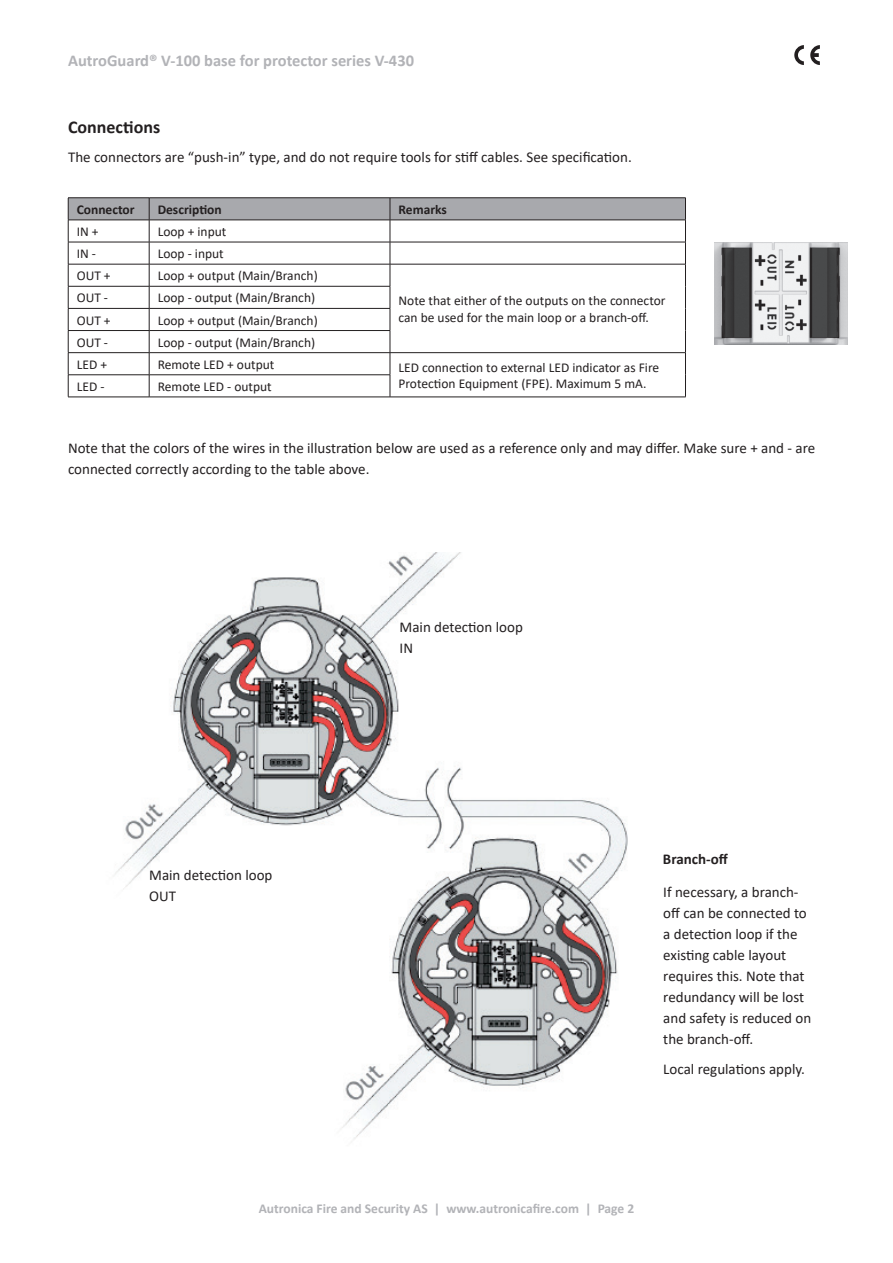
<style>
.page{position:relative;width:893px;height:1263px;background:#fff}
.page>*{position:absolute;margin:0;border:0;box-sizing:border-box;transform-origin:0 0}
.t1{font:700 18px "Calibri";color:#231f20}
.t2{font:700 16.5px "Calibri";color:#b2b3b7}
.t3{font:15px/21px "Calibri";color:#231f20}
.t4{font:700 15px "Calibri";color:#231f20}
.t5{font:13.5px/16.2px "Calibri";color:#231f20}
.t6{font:700 13.5px "Calibri";color:#b2b3b7}
.t7{font:700 13.5px "Calibri";color:#231f20}
</style>
<div class="page">
<svg style="left:810px;top:45px;width:10px;height:20px"></svg>
<svg style="left:794px;top:45px;width:10px;height:20px"></svg>
<hr style="left:68px;top:197px;width:81px;height:1px;background:#231f20">
<hr style="left:149px;top:197px;width:241px;height:1px;background:#231f20">
<hr style="left:390px;top:197px;width:296px;height:1px;background:#231f20">
<svg style="left:68px;top:198px;width:618px;height:199px"></svg>
<hr style="left:68px;top:397px;width:81px;height:1px;background:#231f20">
<hr style="left:149px;top:397px;width:241px;height:1px;background:#231f20">
<hr style="left:390px;top:397px;width:296px;height:1px;background:#231f20">
<img style="left:115px;top:553px;width:513px;height:586px">
<img style="left:714px;top:242px;width:134px;height:102px">
<p class="t2" style="left:68px;top:48px;width:348px">AutroGuard® V-100 base for protector series V-430</p>
<p class="t1" style="left:68px;top:114px;width:94px">Connections</p>
<p class="t3" style="left:68px;top:146px;width:565px">The connectors are “push-in” type, and do not require tools for stiff cables. See specification.</p>
<p class="t7" style="left:77px;top:200px;width:59px">Connector</p>
<p class="t7" style="left:158px;top:200px;width:66px">Description</p>
<p class="t7" style="left:398px;top:200px;width:50px">Remarks</p>
<p class="t5" style="left:77px;top:223px;width:23px">IN +</p>
<p class="t5" style="left:158px;top:223px;width:70px">Loop + input</p>
<p class="t5" style="left:77px;top:245px;width:21px">IN -</p>
<p class="t5" style="left:158px;top:245px;width:68px">Loop - input</p>
<p class="t5" style="left:77px;top:267px;width:35px">OUT +</p>
<p class="t5" style="left:158px;top:267px;width:162px">Loop + output (Main/Branch)</p>
<p class="t5" style="left:398px;top:292px;width:269px">Note that either of the outputs on the connector can be used for the main loop or a branch-off.</p>
<p class="t5" style="left:77px;top:289px;width:33px">OUT -</p>
<p class="t5" style="left:158px;top:289px;width:159px">Loop - output (Main/Branch)</p>
<p class="t5" style="left:77px;top:312px;width:35px">OUT +</p>
<p class="t5" style="left:158px;top:312px;width:162px">Loop + output (Main/Branch)</p>
<p class="t5" style="left:77px;top:334px;width:33px">OUT -</p>
<p class="t5" style="left:158px;top:334px;width:159px">Loop - output (Main/Branch)</p>
<p class="t5" style="left:77px;top:356px;width:32px">LED +</p>
<p class="t5" style="left:158px;top:356px;width:118px">Remote LED + output</p>
<p class="t5" style="left:398px;top:359px;width:262px">LED connection to external LED indicator as Fire<br>Protection Equipment (FPE). Maximum 5 mA.</p>
<p class="t5" style="left:77px;top:378px;width:29px">LED -</p>
<p class="t5" style="left:158px;top:378px;width:116px">Remote LED - output</p>
<p class="t3" style="left:68px;top:437px;width:749px">Note that the colors of the wires in the illustration below are used as a reference only and may differ. Make sure + and - are connected correctly according to the table above.</p>
<p class="t3" style="left:400px;top:617px;width:125px">Main detection loop<br>IN</p>
<p class="t3" style="left:149px;top:864px;width:125px">Main detection loop<br>OUT</p>
<p class="t4" style="left:663px;top:849px;width:66px">Branch-off</p>
<p class="t3" style="left:663px;top:881px;width:149px">If necessary, a branch&shy;off can be connected to a detection loop if the existing cable layout requires this. Note that redundancy will be lost and safety is reduced on the branch-off.</p>
<p class="t3" style="left:663px;top:1058px;width:143px">Local regulations apply.</p>
<p class="t6" style="left:259px;top:1199px;width:377px">Autronica Fire and Security AS | www.autronicafire.com | Page 2</p>
</div>
